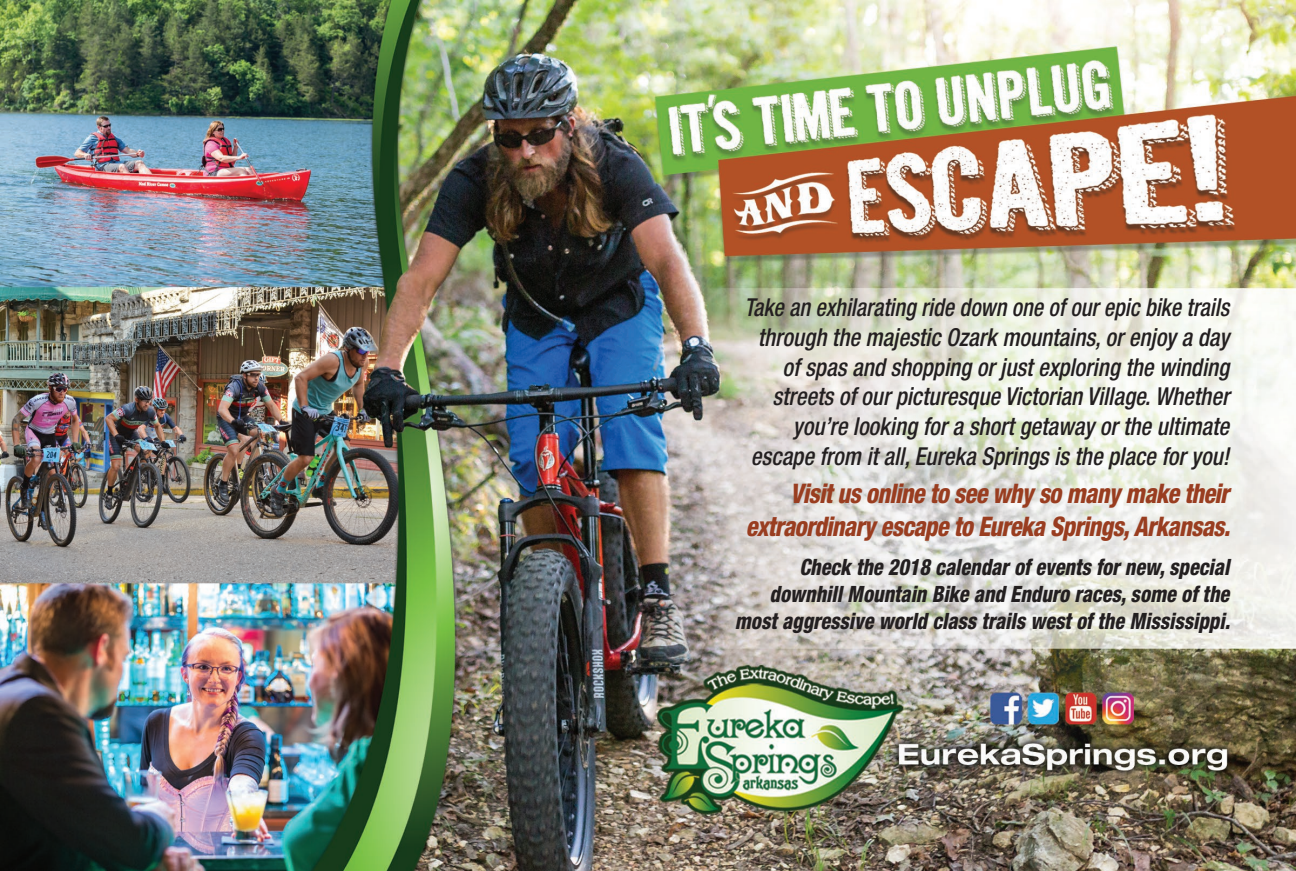
<style>
.page{position:relative;width:1296px;height:871px;background:#fff}
.page>*{position:absolute;margin:0;border:0;box-sizing:border-box;transform-origin:0 0}
.t1{font:italic 800 condensed 27px/32.4px "Helvetica Neue";letter-spacing:-.025em;color:#993d20;text-align:right;scale:.9 1}
.t2{font:italic 500 condensed 24.75px/29.7px "Helvetica Neue";color:#231f20;text-align:right;scale:.9 1}
.t3{font:italic 800 condensed 22.5px/27px "Helvetica Neue";color:#231f20;text-align:right;scale:.9 1}
</style>
<div class="page">
<img style="left:0;top:0;width:1296px;height:871px">
<p class="t2" style="left:744px;top:292px;width:540px">Take an exhilarating ride down one of our epic bike trails through the majestic Ozark mountains, or enjoy a day of spas and shopping or just exploring the winding streets of our picturesque Victorian Village. Whether you’re looking for a short getaway or the ultimate escape from it all, Eureka Springs is the place for you!</p>
<p class="t1" style="left:746px;top:477px;width:540px">Visit us online to see why so many make their extraordinary escape to Eureka Springs, Arkansas.</p>
<p class="t3" style="left:735px;top:553px;width:552px">Check the 2018 calendar of events for new, special downhill Mountain Bike and Enduro races, some of the most aggressive world class trails west of the Mississippi.</p>
</div>
